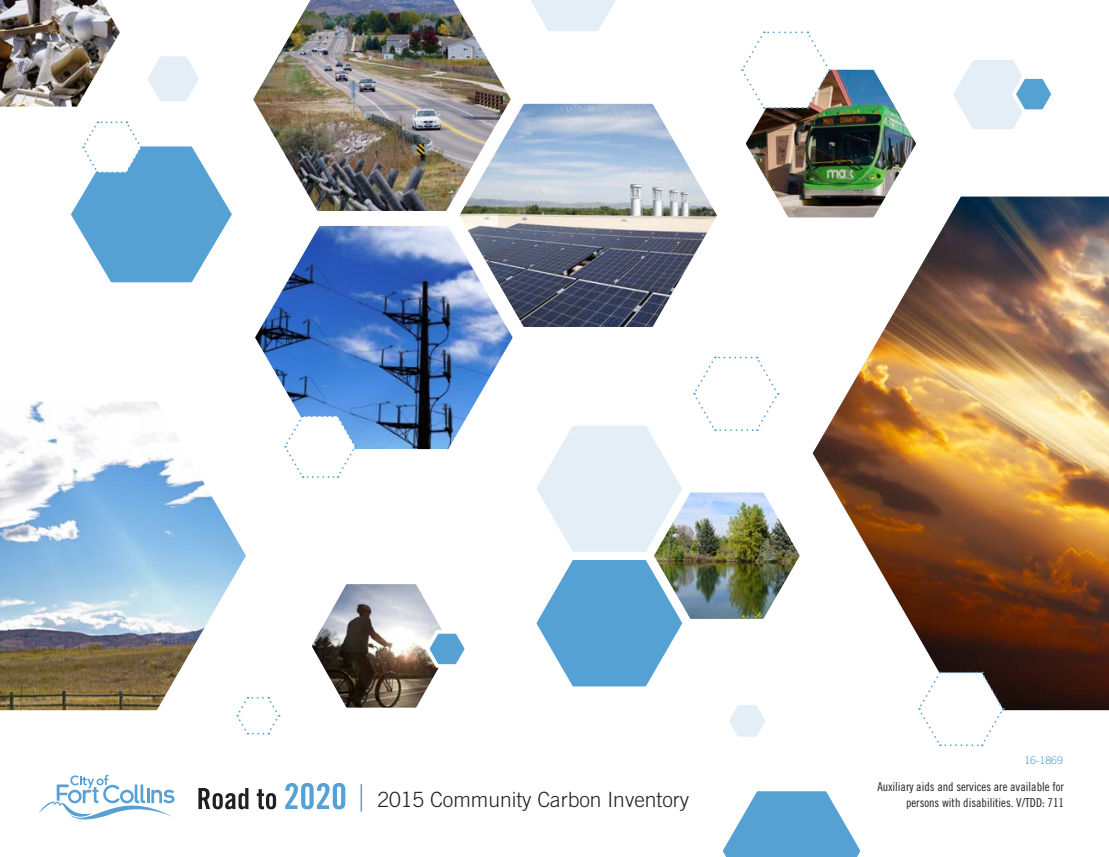
<style>
.page{position:relative;width:1109px;height:857px;background:#fff}
.page>*{position:absolute;margin:0;border:0;box-sizing:border-box;transform-origin:0 0}
.t1{font:300 21px "Trade Gothic LT Std";color:#231f20}
.body{font:12.25px/15.8px "Trade Gothic LT Std Cn 18";color:#231f20;text-align:right}
.t2{font:300 10.5px "Trade Gothic LT Std";color:#55a1d4}
</style>
<div class="page">
<img style="left:813px;top:197px;width:296px;height:513px">
<svg style="left:39px;top:775px;width:135px;height:45px"></svg>
<svg style="left:361px;top:784px;width:1px;height:27px"></svg>
<svg style="left:198px;top:788px;width:50px;height:21px"></svg>
<svg style="left:257px;top:789px;width:19px;height:20px"></svg>
<svg style="left:285px;top:783px;width:60px;height:26px"></svg>
<img style="left:253px;top:0;width:257px;height:211px">
<img style="left:255px;top:226px;width:258px;height:224px">
<img style="left:453px;top:97px;width:264px;height:235px">
<svg style="left:284px;top:415px;width:72px;height:63px"></svg>
<svg style="left:723px;top:791px;width:137px;height:66px"></svg>
<img style="left:312px;top:584px;width:153px;height:124px">
<svg style="left:953px;top:60px;width:98px;height:69px"></svg>
<img style="left:741px;top:31px;width:183px;height:194px">
<svg style="left:239px;top:697px;width:41px;height:37px"></svg>
<svg style="left:918px;top:672px;width:86px;height:74px"></svg>
<svg style="left:71px;top:121px;width:161px;height:162px"></svg>
<svg style="left:0;top:401px;width:255px;height:317px"></svg>
<img style="left:0;top:0;width:120px;height:107px">
<svg style="left:148px;top:56px;width:51px;height:45px"></svg>
<svg style="left:536px;top:357px;width:264px;height:380px"></svg>
<svg style="left:506px;top:0;width:110px;height:46px"></svg>
<p class="t1" style="left:377px;top:787px;width:313px">2015 Community Carbon Inventory</p>
<p class="t2" style="left:1024px;top:754px;width:40px">16-1869</p>
<p class="body" style="left:877px;top:778px;width:188px">Auxiliary aids and services are available for persons with disabilities. V/TDD: 711</p>
</div>
